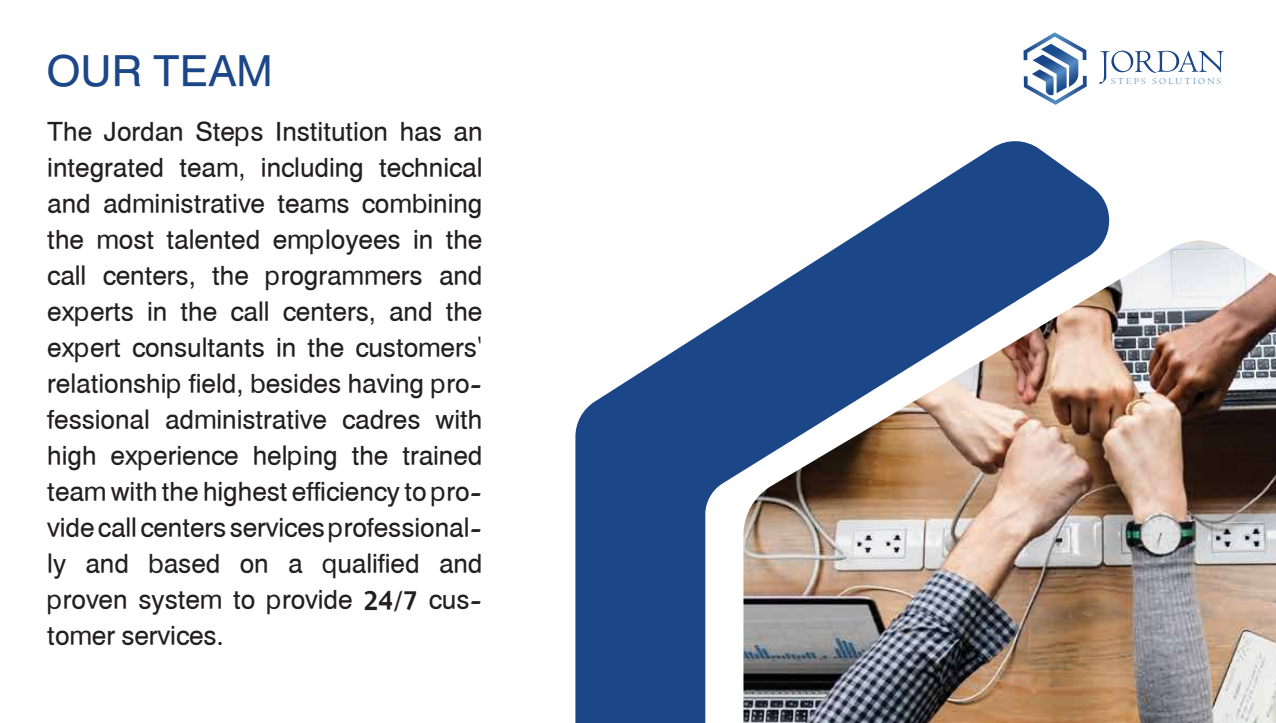
<style>
.page{position:relative;width:1276px;height:723px;background:#fff}
.page>*{position:absolute;margin:0;border:0;box-sizing:border-box;transform-origin:0 0}
.t1{font:49.5px "GE Snd";color:#1b4688}
.t2{font:30px/36px "GE Snd";color:#231f20;text-align:justify}
.t3{font:9.3px "Centaur";letter-spacing:.25em;color:#568fc6}
</style>
<div class="page">
<svg style="left:1023px;top:32px;width:63px;height:73px"></svg>
<svg style="left:1099px;top:51px;width:124px;height:33px"></svg>
<svg style="left:575px;top:141px;width:535px;height:582px;fill:#1f498a"></svg>
<img style="left:743px;top:241px;width:533px;height:482px">
<h1 class="t1" style="left:47px;top:38px;width:227px">OUR TEAM</h1>
<p class="t2" style="left:47px;top:114px;width:437px">The Jordan Steps Institution has an integrated team, including technical and administrative teams combining the most talented employees in the call centers, the programmers and experts in the call centers, and the expert consultants in the customers' relationship field, besides having pro&shy;fessional administrative cadres with high experience helping the trained team with the highest efficiency to pro&shy;vide call centers services professional&shy;ly and based on a qualified and proven system to provide 24/7 cus&shy;tomer services.</p>
<p class="t3" style="left:1111px;top:76px;width:111px">STEPS SOLUTIONS</p>
</div>
